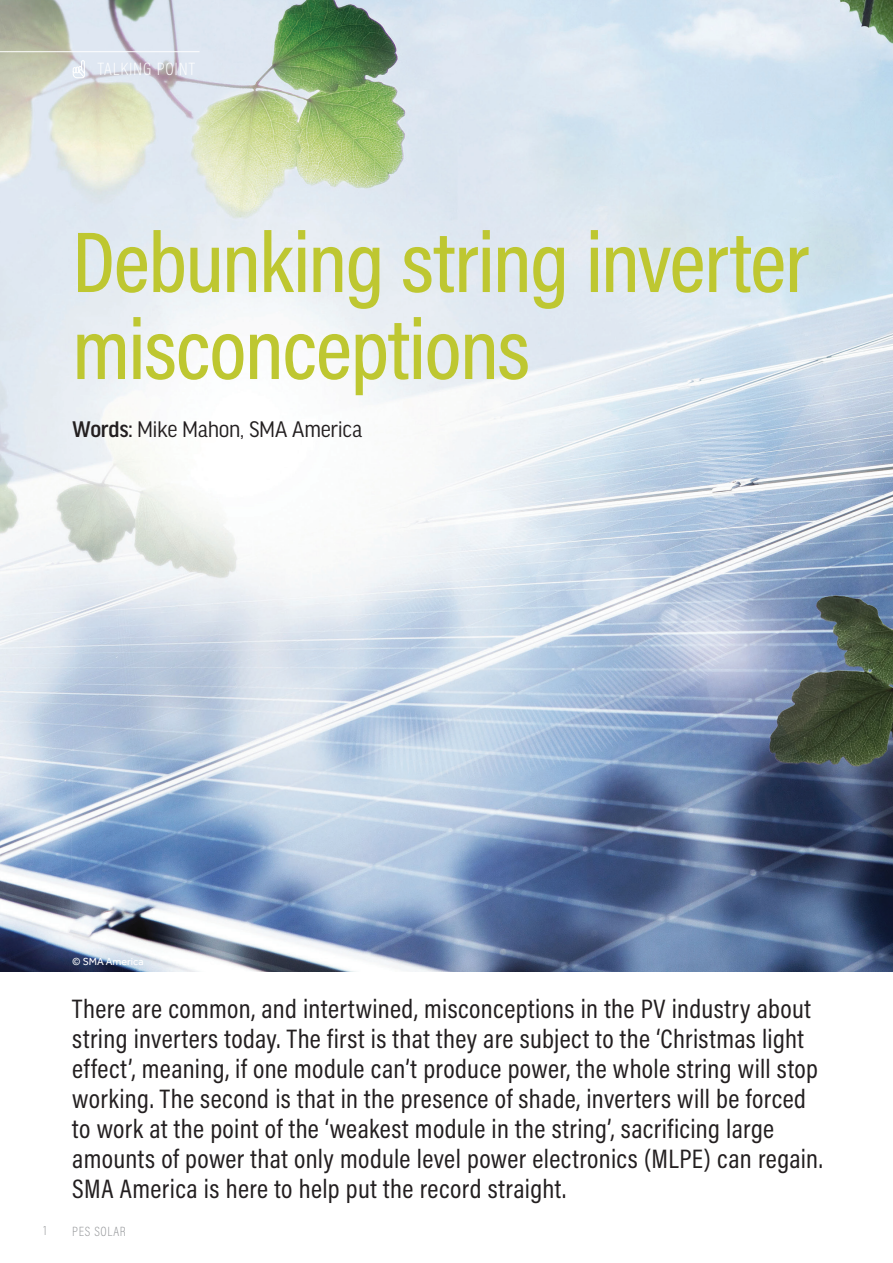
<style>
.page{position:relative;width:893px;height:1263px;background:#fff}
.page>*{position:absolute;margin:0;border:0;box-sizing:border-box;transform-origin:0 0}
.Heading_40pt_2015{font:500 87px/87px "Acumin Pro Cond";letter-spacing:-.015em;color:#bec731}
.Body_Copy_2015{font:27px/30px "Acumin Pro Cond";letter-spacing:.015em;color:#231f20}
.Body_Copy_2015-2{font:24px "Good Headline Pro Narr";letter-spacing:-.015em;color:#231f20}
.Page_head_2015{font:200 18px "Acumin Pro Cond";letter-spacing:.05em;color:#fff}
.t1{font:200 13.5px "Acumin Pro Cond";letter-spacing:.05em;color:#939598}
.CAPTIONS{font:10.5px "Effra";color:#fff}
.s1{font-weight:500}
</style>
<div class="page">
<img style="left:0;top:0;width:893px;height:972px">
<hr style="left:0;top:51px;width:200px;height:1px;background:#fff">
<svg style="left:73px;top:60px;width:12px;height:18px"></svg>
<p class="Page_head_2015" style="left:98px;top:58px;width:99px">TALKING POINT</p>
<p class="Heading_40pt_2015" style="left:72px;top:217px;width:739px">Debunking string inverter misconceptions</p>
<p class="Body_Copy_2015-2" style="left:72px;top:417px;width:292px"><span class="s1">Words:</span> Mike Mahon, SMA America</p>
<p class="CAPTIONS" style="left:72px;top:955px;width:73px">© SMA America</p>
<p class="Body_Copy_2015" style="left:72px;top:993px;width:752px">There are common, and intertwined, misconceptions in the PV industry about string inverters today. The first is that they are subject to the ‘Christmas light effect’, meaning, if one module can’t produce power, the whole string will stop working. The second is that in the presence of shade, inverters will be forced to work at the point of the ‘weakest module in the string’, sacrificing large amounts of power that only module level power electronics (MLPE) can regain.<br>SMA America is here to help put the record straight.</p>
<p class="t1" style="left:44px;top:1222px;width:5px">1</p>
<p class="t1" style="left:72px;top:1223px;width:55px">PES SOLAR</p>
</div>
